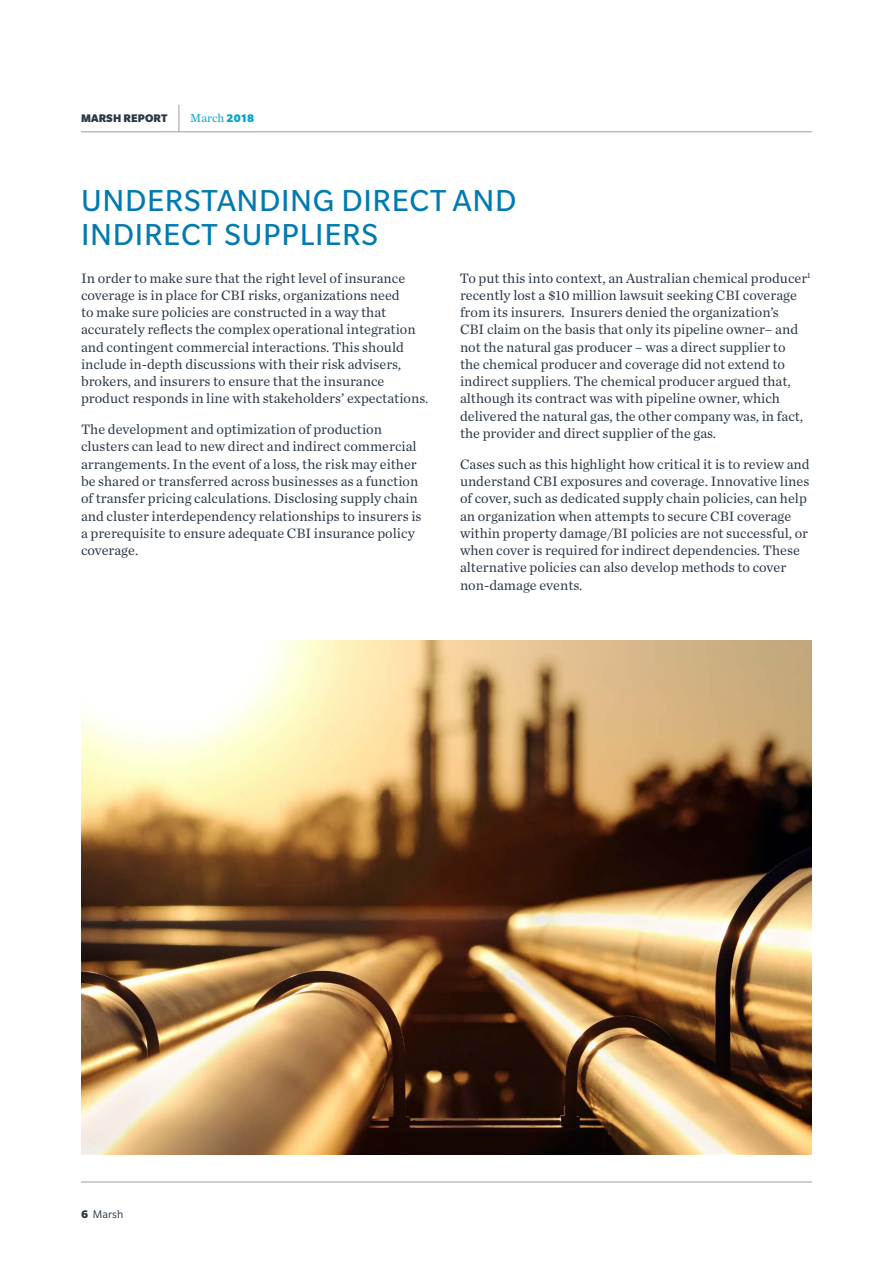
<style>
.page{position:relative;width:893px;height:1263px;background:#fff}
.page>*{position:absolute;margin:0;border:0;box-sizing:border-box;transform-origin:0 0}
.t1{font:33px/34.5px "Slate Pro";letter-spacing:.02em;color:#007ab1}
.t2{font:14.25px/17.2px "Chronicle Text G1";color:#2c3946}
.t3{font:900 12px "Slate Pro";letter-spacing:.01em;color:#2c3946}
.t4{font:12px "Chronicle Text G1";color:#00a4ce}
.t5{font:12px "Slate Pro";letter-spacing:.01em;color:#2c3946}
.s1{font-family:"Slate Pro";font-weight:900}
.s2{font-weight:900}
</style>
<div class="page">
<hr style="left:81px;top:132px;width:731px;height:1px;background:#9d9d9c">
<hr style="left:81px;top:1182px;width:731px;height:1px;background:#9d9d9c">
<svg style="left:179px;top:105px;width:1px;height:27px"></svg>
<img style="left:81px;top:641px;width:731px;height:514px">
<p class="t3" style="left:81px;top:111px;width:88px">MARSH REPORT</p>
<p class="t4" style="left:190px;top:109px;width:66px">March <span class="s1">2018</span></p>
<h1 class="t1" style="left:81px;top:183px;width:437px">UNDERSTANDING DIRECT AND<br>INDIRECT SUPPLIERS</h1>
<p class="t2" style="left:81px;top:268px;width:349px">In order to make sure that the right level of insurance coverage is in place for CBI risks, organizations need<br>to make sure policies are constructed in a way that accurately reflects the complex operational integration and contingent commercial interactions. This should include in-depth discussions with their risk advisers, brokers, and insurers to ensure that the insurance product responds in line with stakeholders’ expectations.</p>
<p class="t2" style="left:81px;top:420px;width:342px">The development and optimization of production clusters can lead to new direct and indirect commercial arrangements. In the event of a loss, the risk may either be shared or transferred across businesses as a function of transfer pricing calculations. Disclosing supply chain and cluster interdependency relationships to insurers is a prerequisite to ensure adequate CBI insurance policy coverage.</p>
<p class="t2" style="left:460px;top:269px;width:352px">To put this into context, an Australian chemical producer<sup>1 </sup>recently lost a $10 million lawsuit seeking CBI coverage from its insurers. Insurers denied the organization’s<br>CBI claim on the basis that only its pipeline owner– and not the natural gas producer – was a direct supplier to<br>the chemical producer and coverage did not extend to indirect suppliers. The chemical producer argued that, although its contract was with pipeline owner, which delivered the natural gas, the other company was, in fact, the provider and direct supplier of the gas.</p>
<p class="t2" style="left:460px;top:455px;width:351px">Cases such as this highlight how critical it is to review and understand CBI exposures and coverage. Innovative lines of cover, such as dedicated supply chain policies, can help an organization when attempts to secure CBI coverage within property damage/BI policies are not successful, or when cover is required for indirect dependencies. These alternative policies can also develop methods to cover non-damage events.</p>
<p class="t5" style="left:81px;top:1208px;width:44px"><span class="s2">6</span> Marsh</p>
</div>
